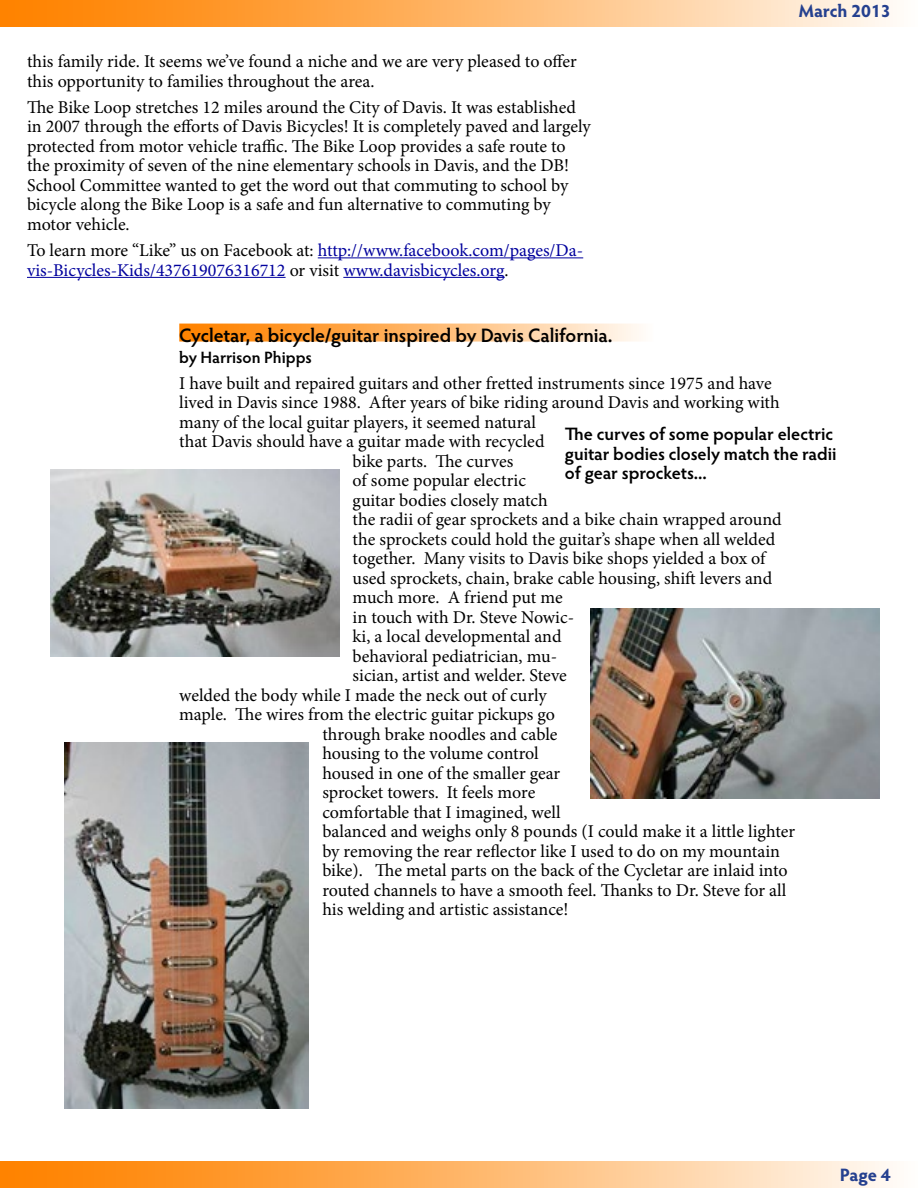
<style>
.page{position:relative;width:918px;height:1188px;background:#fff}
.page>*{position:absolute;margin:0;border:0;box-sizing:border-box;transform-origin:0 0}
.Body_Article_Header{font:600 19.5px "Hypatia Sans Pro";letter-spacing:-.005em;color:#000}
.Body_Copy{font:18px/19.5px "Minion Pro";letter-spacing:-.005em;color:#000}
.Body_Copy-2{font:18px/19.5px "Minion Pro";color:#00009d}
.Body_Pull_Out{font:600 18px/19.5px "Hypatia Sans Pro";letter-spacing:-.005em;color:#000}
.t1{font:700 18px "Hypatia Sans Pro";letter-spacing:-.005em;color:#25408f}
.Article_Author{font:600 16.5px "Hypatia Sans Pro";letter-spacing:-.005em;color:#000}
.s1{color:#000}
</style>
<div class="page">
<hr style="left:318px;top:257px;width:265px;height:1px;background:#00009d">
<hr style="left:27px;top:277px;width:259px;height:1px;background:#00009d">
<hr style="left:343px;top:277px;width:162px;height:1px;background:#00009d">
<div style="left:179px;top:324px;width:474px;height:18px;background:linear-gradient(to right,#ff7900,#fff7ef)"></div>
<img style="left:51px;top:470px;width:288px;height:187px">
<img style="left:591px;top:608px;width:288px;height:190px">
<img style="left:65px;top:742px;width:244px;height:367px">
<div style="left:0;top:0;width:918px;height:27px;background:linear-gradient(to right,#ff7900,#fff8f0)"></div>
<div style="left:0;top:1161px;width:918px;height:27px;background:linear-gradient(to right,#ff7900,#fff8f0)"></div>
<p class="Body_Copy" style="left:27px;top:52px;width:551px">this family ride. It seems we’ve found a niche and we are very pleased to offer this opportunity to families throughout the area.</p>
<p class="Body_Copy" style="left:27px;top:97px;width:565px">The Bike Loop stretches 12 miles around the City of Davis. It was established in 2007 through the efforts of Davis Bicycles! It is completely paved and largely protected from motor vehicle traffic. The Bike Loop provides a safe route to the proximity of seven of the nine elementary schools in Davis, and the DB!<br>School Committee wanted to get the word out that commuting to school by bicycle along the Bike Loop is a safe and fun alternative to commuting by motor vehicle.</p>
<p class="Body_Copy-2" style="left:27px;top:241px;width:558px"><span class="s1">To learn more “Like” us on Facebook at:</span> http://www.facebook.com/pages/Da&shy;vis-Bicycles-Kids/437619076316712 <span class="s1">or visit</span> www.davisbicycles.org<span class="s1">.</span></p>
<p class="t1" style="left:799px;top:-2px;width:93px">March 2013</p>
<p class="Body_Article_Header" style="left:179px;top:321px;width:435px">Cycletar, a bicycle/guitar inspired by Davis California.</p>
<p class="Article_Author" style="left:179px;top:345px;width:134px">by Harrison Phipps</p>
<p class="Body_Copy" style="left:179px;top:373px;width:594px">I have built and repaired guitars and other fretted instruments since 1975 and have</p>
<p class="Body_Copy" style="left:179px;top:393px;width:602px">lived in Davis since 1988. After years of bike riding around Davis and working with</p>
<p class="Body_Copy" style="left:179px;top:412px;width:358px">many of the local guitar players, it seemed natural</p>
<p class="Body_Copy" style="left:179px;top:432px;width:367px">that Davis should have a guitar made with recycled</p>
<p class="Body_Copy" style="left:353px;top:451px;width:162px">bike parts. The curves</p>
<p class="Body_Copy" style="left:353px;top:471px;width:175px">of some popular electric</p>
<p class="Body_Copy" style="left:353px;top:490px;width:197px">guitar bodies closely match</p>
<p class="Body_Copy" style="left:353px;top:510px;width:431px">the radii of gear sprockets and a bike chain wrapped around</p>
<p class="Body_Copy" style="left:353px;top:529px;width:424px">the sprockets could hold the guitar’s shape when all welded</p>
<p class="Body_Copy" style="left:353px;top:549px;width:415px">together. Many visits to Davis bike shops yielded a box of</p>
<p class="Body_Copy" style="left:353px;top:568px;width:421px">used sprockets, chain, brake cable housing, shift levers and</p>
<p class="Body_Copy" style="left:353px;top:588px;width:212px">much more. A friend put me</p>
<p class="Body_Copy" style="left:353px;top:607px;width:223px">in touch with Dr. Steve Nowic-</p>
<p class="Body_Copy" style="left:353px;top:627px;width:210px">ki, a local developmental and</p>
<p class="Body_Copy" style="left:353px;top:646px;width:206px">behavioral pediatrician, mu-</p>
<p class="Body_Copy" style="left:353px;top:666px;width:216px">sician, artist and welder. Steve</p>
<p class="Body_Copy" style="left:179px;top:685px;width:369px">welded the body while I made the neck out of curly</p>
<p class="Body_Copy" style="left:179px;top:705px;width:377px">maple. The wires from the electric guitar pickups go</p>
<p class="Body_Copy" style="left:322px;top:724px;width:237px">through brake noodles and cable</p>
<p class="Body_Copy" style="left:322px;top:744px;width:218px">housing to the volume control</p>
<p class="Body_Copy" style="left:322px;top:763px;width:239px">housed in one of the smaller gear</p>
<p class="Body_Copy" style="left:322px;top:783px;width:214px">sprocket towers. It feels more</p>
<p class="Body_Copy" style="left:322px;top:802px;width:240px">comfortable that I imagined, well</p>
<p class="Body_Copy" style="left:322px;top:822px;width:474px">balanced and weighs only 8 pounds (I could make it a little lighter</p>
<p class="Body_Copy" style="left:322px;top:841px;width:459px">by removing the rear reflector like I used to do on my mountain</p>
<p class="Body_Copy" style="left:322px;top:861px;width:467px">bike). The metal parts on the back of the Cycletar are inlaid into</p>
<p class="Body_Copy" style="left:322px;top:880px;width:465px">routed channels to have a smooth feel. Thanks to Dr. Steve for all</p>
<p class="Body_Copy" style="left:322px;top:900px;width:248px">his welding and artistic assistance!</p>
<p class="Body_Pull_Out" style="left:565px;top:424px;width:273px">The curves of some popular electric guitar bodies closely match the radii of gear sprockets...</p>
<p class="t1" style="left:840px;top:1162px;width:52px">Page 4</p>
</div>
